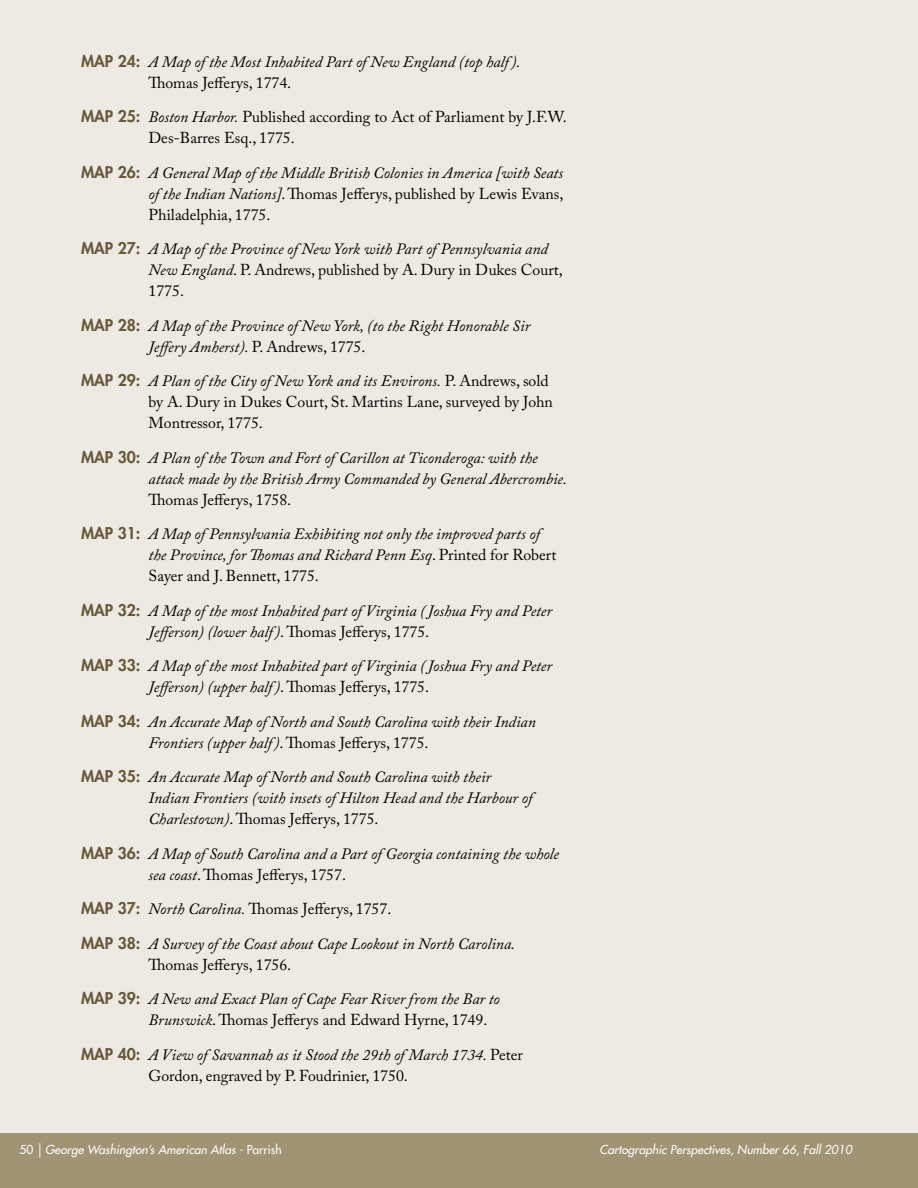
<style>
.page{position:relative;width:918px;height:1188px;background:#fff}
.page>*{position:absolute;margin:0;border:0;box-sizing:border-box;transform-origin:0 0}
.t1{font:italic 15.75px/21px "Adobe Caslon Pro";color:#000}
.t2{font:15.75px/21px "Adobe Caslon Pro";color:#000}
.t3{font:italic 500 12px "Futura Std";color:#fff}
.s1{font-family:"Futura Std";font-weight:800;font-style:normal;color:#68583a}
.s2{font-style:normal}
.s3{font-family:"Futura Std";font-weight:800;color:#68583a}
.s4{font-style:italic}
</style>
<div class="page">
<div style="left:0;top:0;width:918px;height:1136px;background:#edeae3"></div>
<div style="left:0;top:1133px;width:918px;height:55px;background:#a19474"></div>
<p class="t1" style="left:149px;top:51px;width:373px;text-indent:-68px"><span class="s1">MAP 24:</span> A Map of the Most Inhabited Part of New England (top half ).<br><span class="s2">Thomas Jefferys, 1774.</span></p>
<p class="t2" style="left:149px;top:107px;width:420px;text-indent:-68px"><span class="s3">MAP 25:</span> <span class="s4">Boston Harbor.</span> Published according to Act of Parliament by J.F.W.<br>Des-Barres Esq., 1775.</p>
<p class="t1" style="left:149px;top:162px;width:417px;text-align:justify;text-indent:-68px"><span class="s1">MAP 26:</span> A General Map of the Middle British Colonies in America [with Seats of the Indian Nations]<span class="s2">. Thomas Jefferys, published by Lewis Evans, Philadelphia, 1775.</span></p>
<p class="t1" style="left:149px;top:239px;width:416px;text-indent:-68px"><span class="s1">MAP 27:</span> A Map of the Province of New York with Part of Pennsylvania and<br>New England<span class="s2">. P. Andrews, published by A. Dury in Dukes Court,<br>1775.</span></p>
<p class="t1" style="left:149px;top:315px;width:383px;text-indent:-68px"><span class="s1">MAP 28:</span> A Map of the Province of New York, (to the Right Honorable Sir<br>Jeffery Amherst). <span class="s2">P. Andrews, 1775.</span></p>
<p class="t2" style="left:149px;top:370px;width:406px;text-indent:-68px"><span class="s3">MAP 29:</span> <span class="s4">A Plan of the City of New York and its Environs.</span> P. Andrews, sold by A. Dury in Dukes Court, St. Martins Lane, surveyed by John<br>Montressor, 1775.</p>
<p class="t1" style="left:149px;top:447px;width:420px;text-indent:-68px"><span class="s1">MAP 30:</span> A Plan of the Town and Fort of Carillon at Ticonderoga: with the attack made by the British Army Commanded by General Abercrombie.</p>
<p class="t1" style="left:81px;top:482px;width:461px;line-height:34.5px;text-indent:68px"><span class="s2">Thomas Jefferys, 1758.<br></span><span class="s1">MAP 31:</span> A Map of Pennsylvania Exhibiting not only the improved parts of</p>
<p class="t2" style="left:149px;top:544px;width:410px"><span class="s4">the Province, for Thomas and Richard Penn Esq</span>. Printed for Robert<br>Sayer and J. Bennett, 1775.</p>
<p class="t1" style="left:149px;top:600px;width:405px;text-indent:-68px"><span class="s1">MAP 32:</span> A Map of the most Inhabited part of Virginia ( Joshua Fry and Peter<br>Jefferson) (lower half )<span class="s2">. Thomas Jefferys, 1775.</span></p>
<p class="t1" style="left:149px;top:655px;width:405px;text-indent:-68px"><span class="s1">MAP 33:</span> A Map of the most Inhabited part of Virginia ( Joshua Fry and Peter<br>Jefferson) (upper half )<span class="s2">. Thomas Jefferys, 1775.</span></p>
<p class="t1" style="left:149px;top:711px;width:389px;text-indent:-68px"><span class="s1">MAP 34:</span> An Accurate Map of North and South Carolina with their Indian<br>Frontiers (upper half )<span class="s2">. Thomas Jefferys, 1775.</span></p>
<p class="t1" style="left:149px;top:766px;width:385px;text-indent:-68px"><span class="s1">MAP 35:</span> An Accurate Map of North and South Carolina with their<br>Indian Frontiers (with insets of Hilton Head and the Harbour of<br>Charlestown)<span class="s2">. Thomas Jefferys, 1775.</span></p>
<p class="t1" style="left:149px;top:843px;width:412px;text-indent:-68px"><span class="s1">MAP 36:</span> A Map of South Carolina and a Part of Georgia containing the whole sea coast<span class="s2">. Thomas Jefferys, 1757.</span></p>
<p class="t1" style="left:81px;top:892px;width:436px;line-height:34.5px"><span class="s1">MAP 37:</span> North Carolina. <span class="s2">Thomas Jefferys, 1757.<br></span><span class="s1">MAP 38:</span> A Survey of the Coast about Cape Lookout in North Carolina.</p>
<p class="t1" style="left:81px;top:947px;width:420px;line-height:34.5px;text-indent:68px"><span class="s2">Thomas Jefferys, 1756.<br></span><span class="s1">MAP 39:</span> A New and Exact Plan of Cape Fear River from the Bar to</p>
<p class="t1" style="left:81px;top:1003px;width:443px;line-height:34.5px;text-indent:68px">Brunswick<span class="s2">. Thomas Jefferys and Edward Hyrne, 1749.<br></span><span class="s1">MAP 40:</span> A View of Savannah as it Stood the 29th of March 1734. <span class="s2">Peter</span></p>
<p class="t2" style="left:149px;top:1065px;width:261px">Gordon, engraved by P. Foudrinier, 1750.</p>
<p class="t3" style="left:20px;top:1142px;width:264px"><span class="s2">50</span> | George Washington’s American Atlas - <span class="s2">Parrish</span></p>
<p class="t3" style="left:599px;top:1142px;width:254px">Cartographic Perspectives, Number 66, Fall 2010</p>
</div>
